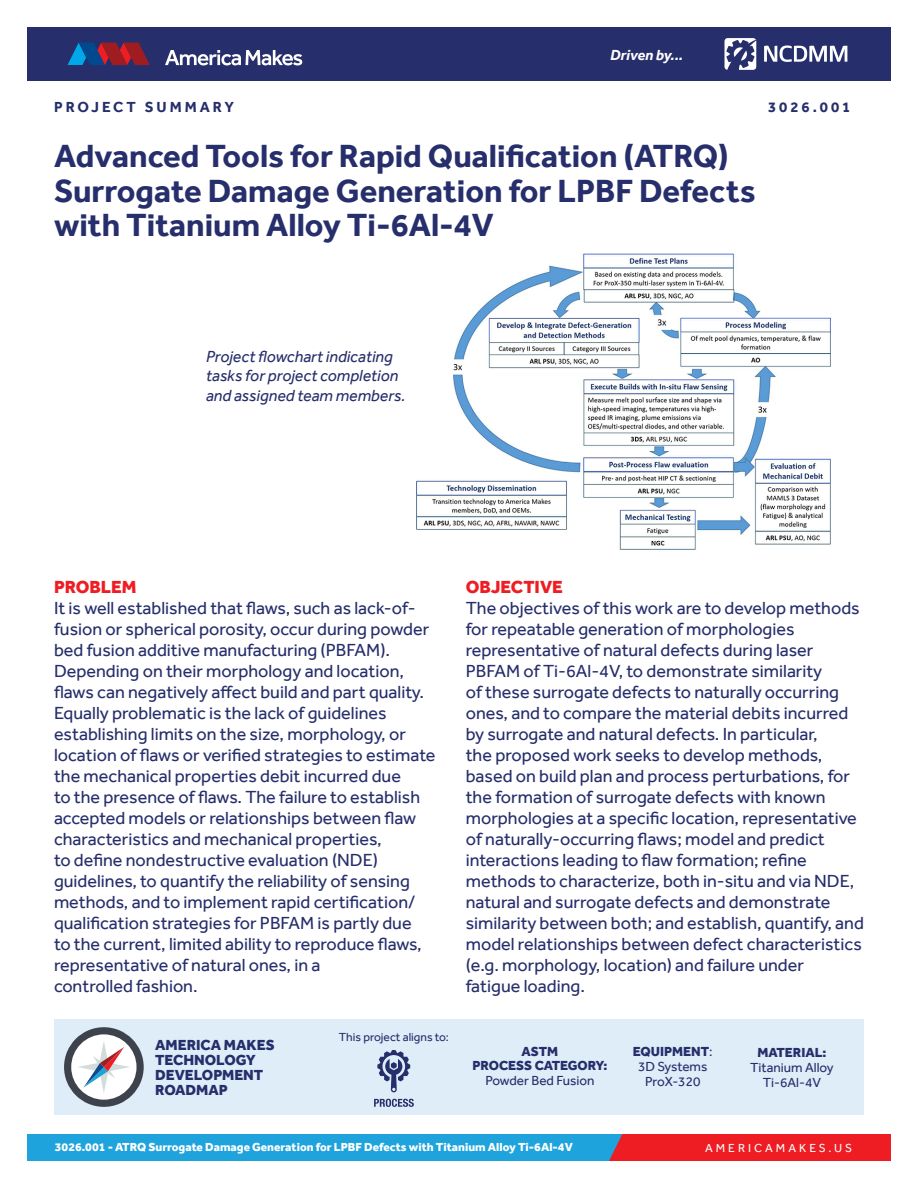
<style>
.page{position:relative;width:918px;height:1188px;background:#fff}
.page>*{position:absolute;margin:0;border:0;box-sizing:border-box;transform-origin:0 0}
._2-Impact_Statement{font:700 33px/34.5px "Effra";color:#262e6b}
.Body_Copy{font:18px/21px "Effra";color:#262e6b}
.Red_Heading{font:800 18px "Effra";color:#ee1d23}
.t1{font:italic 16.5px/19.5px "Effra";color:#262e6b}
.t2{font:800 15px/15px "Effra";color:#262e6b}
.t3{font:700 15px "Effra";letter-spacing:.2em;color:#262e6b}
.t4{font:italic 700 15px "Effra";color:#fff}
.Footer-ASTM___Mat_l{font:13.5px/15px "Effra";color:#262e6b;text-align:center}
.Footer-ASTM___Mat_l-2{font:800 13.5px/13.5px "Effra";color:#262e6b;text-align:center}
.t5{font:800 12px "Effra";color:#fff}
.t6{font:12px "Effra";color:#262e6b}
.t7{font:12px "Effra";letter-spacing:.25em;color:#fff}
.s1{font-weight:800}
</style>
<div class="page">
<div style="left:27px;top:1134px;width:840px;height:27px;background:#1ea3dc"></div>
<div style="left:609px;top:1134px;width:282px;height:27px;background:#ee1d23"></div>
<div style="left:27px;top:27px;width:864px;height:54px;background:#262e6b"></div>
<svg style="left:67px;top:43px;width:83px;height:22px"></svg>
<svg style="left:165px;top:50px;width:137px;height:15px"></svg>
<svg style="left:764px;top:45px;width:83px;height:17px"></svg>
<svg style="left:724px;top:38px;width:32px;height:32px"></svg>
<div style="left:54px;top:1020px;width:810px;height:95px;background:#dfedf8"></div>
<svg style="left:64px;top:1027px;width:80px;height:80px"></svg>
<svg style="left:377px;top:1050px;width:33px;height:42px"></svg>
<svg style="left:374px;top:1099px;width:40px;height:8px"></svg>
<img style="left:416px;top:253px;width:416px;height:297px">
<p class="t4" style="left:610px;top:46px;width:74px">Driven by...</p>
<p class="t3" style="left:54px;top:99px;width:182px">PROJECT SUMMARY</p>
<p class="_2-Impact_Statement" style="left:54px;top:138px;width:703px">Advanced Tools for Rapid Qualification (ATRQ)<br>Surrogate Damage Generation for LPBF Defects with Titanium Alloy Ti-6Al-4V</p>
<p class="t3" style="left:768px;top:99px;width:84px">3026.001</p>
<p class="t1" style="left:206px;top:346px;width:201px">Project flowchart indicating tasks for project completion and assigned team members.</p>
<p class="Red_Heading" style="left:54px;top:576px;width:84px">PROBLEM</p>
<p class="Body_Copy" style="left:54px;top:597px;width:383px">It is well established that flaws, such as lack-of&shy;fusion or spherical porosity, occur during powder bed fusion additive manufacturing (PBFAM).<br>Depending on their morphology and location, flaws can negatively affect build and part quality.<br>Equally problematic is the lack of guidelines establishing limits on the size, morphology, or location of flaws or verified strategies to estimate the mechanical properties debit incurred due<br>to the presence of flaws. The failure to establish accepted models or relationships between flaw characteristics and mechanical properties,<br>to define nondestructive evaluation (NDE) guidelines, to quantify the reliability of sensing methods, and to implement rapid certification/ qualification strategies for PBFAM is partly due<br>to the current, limited ability to reproduce flaws, representative of natural ones, in a<br>controlled fashion.</p>
<p class="t2" style="left:155px;top:1037px;width:121px">AMERICA MAKES<br>TECHNOLOGY<br>DEVELOPMENT<br>ROADMAP</p>
<p class="t6" style="left:339px;top:1030px;width:112px">This project aligns to:</p>
<p class="Red_Heading" style="left:466px;top:576px;width:99px">OBJECTIVE</p>
<p class="Body_Copy" style="left:466px;top:597px;width:400px">The objectives of this work are to develop methods for repeatable generation of morphologies representative of natural defects during laser PBFAM of Ti-6Al-4V, to demonstrate similarity<br>of these surrogate defects to naturally occurring ones, and to compare the material debits incurred by surrogate and natural defects. In particular,<br>the proposed work seeks to develop methods, based on build plan and process perturbations, for the formation of surrogate defects with known morphologies at a specific location, representative of naturally-occurring flaws; model and predict interactions leading to flaw formation; refine methods to characterize, both in-situ and via NDE, natural and surrogate defects and demonstrate similarity between both; and establish, quantify, and model relationships between defect characteristics (e.g. morphology, location) and failure under<br>fatigue loading.</p>
<p class="Footer-ASTM___Mat_l-2" style="left:472px;top:1045px;width:136px">ASTM<br>PROCESS CATEGORY:</p>
<p class="Footer-ASTM___Mat_l" style="left:485px;top:1073px;width:111px">Powder Bed Fusion</p>
<p class="Footer-ASTM___Mat_l" style="left:633px;top:1043px;width:81px"><span class="s1">EQUIPMENT</span>:<br>3D Systems<br>ProX-320</p>
<p class="Footer-ASTM___Mat_l" style="left:750px;top:1044px;width:85px"><span class="s1">MATERIAL:<br></span>Titanium Alloy<br>Ti-6Al-4V</p>
<p class="t5" style="left:55px;top:1140px;width:519px">3026.001 - ATRQ Surrogate Damage Generation for LPBF Defects with Titanium Alloy Ti-6Al-4V</p>
<p class="t7" style="left:705px;top:1140px;width:149px">AMERICAMAKES.US</p>
</div>
